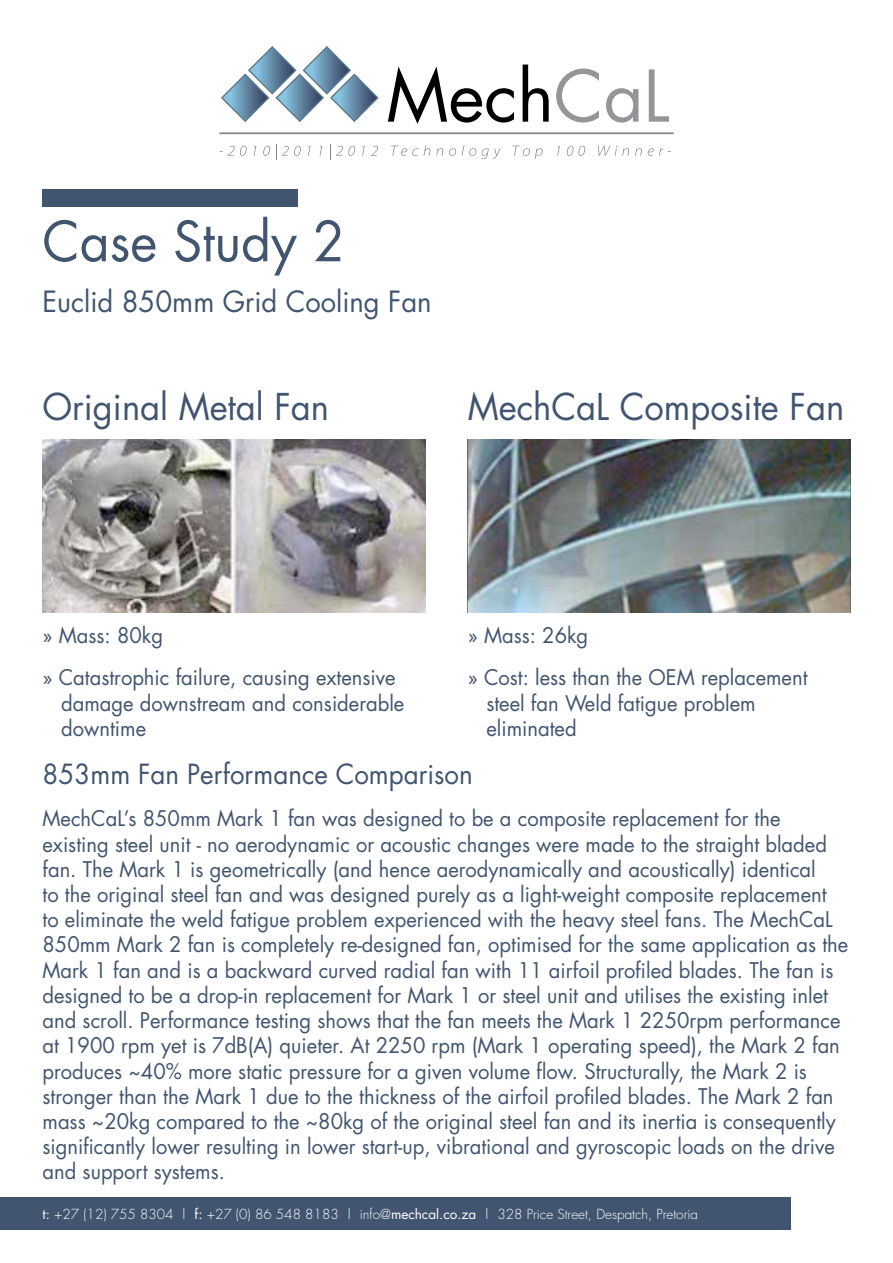
<style>
.page{position:relative;width:893px;height:1263px;background:#fff}
.page>*{position:absolute;margin:0;border:0;box-sizing:border-box;transform-origin:0 0}
.t1{font:54px "Futura";color:#415470;scale:.96 1}
.t2{font:36px "Futura";color:#415470;scale:.96 1}
.t3{font:28.5px "Futura";color:#415470;scale:.96 1}
.t4{font:27px "Futura";color:#415470;scale:.96 1}
.t5{font:21px/25.2px "Futura";color:#415470;scale:.96 1}
.t6{font:300 13.5px "Futura";color:#fff}
.s1{font-weight:400}
</style>
<div class="page">
<div style="left:43px;top:189px;width:255px;height:17px;background:#415470"></div>
<div style="left:0;top:1197px;width:791px;height:33px;background:#415470"></div>
<svg style="left:388px;top:66px;width:126px;height:58px"></svg>
<svg style="left:523px;top:65px;width:26px;height:57px"></svg>
<svg style="left:556px;top:69px;width:43px;height:54px"></svg>
<svg style="left:606px;top:88px;width:32px;height:35px"></svg>
<svg style="left:649px;top:69px;width:20px;height:53px"></svg>
<svg style="left:221px;top:46px;width:158px;height:76px"></svg>
<hr style="left:219px;top:132px;width:455px;height:2px;background:#808285">
<svg style="left:219px;top:146px;width:28px;height:10px"></svg>
<svg style="left:254px;top:146px;width:2px;height:10px"></svg>
<svg style="left:263px;top:146px;width:7px;height:10px"></svg>
<svg style="left:276px;top:144px;width:25px;height:15px"></svg>
<svg style="left:308px;top:146px;width:3px;height:10px"></svg>
<svg style="left:320px;top:146px;width:2px;height:10px"></svg>
<svg style="left:330px;top:144px;width:25px;height:15px"></svg>
<svg style="left:362px;top:146px;width:3px;height:10px"></svg>
<svg style="left:371px;top:146px;width:7px;height:10px"></svg>
<svg style="left:391px;top:145px;width:39px;height:11px"></svg>
<svg style="left:436px;top:148px;width:7px;height:8px"></svg>
<svg style="left:449px;top:148px;width:7px;height:8px"></svg>
<svg style="left:462px;top:145px;width:39px;height:14px"></svg>
<svg style="left:512px;top:146px;width:31px;height:13px"></svg>
<svg style="left:557px;top:146px;width:3px;height:10px"></svg>
<svg style="left:567px;top:146px;width:18px;height:10px"></svg>
<svg style="left:598px;top:146px;width:31px;height:10px"></svg>
<svg style="left:635px;top:148px;width:7px;height:8px"></svg>
<svg style="left:648px;top:148px;width:23px;height:8px"></svg>
<img style="left:43px;top:439px;width:382px;height:173px">
<img style="left:468px;top:439px;width:382px;height:173px">
<h1 class="t1" style="left:43px;top:204px;width:316px">Case Study 2</h1>
<h3 class="t3" style="left:43px;top:282px;width:407px">Euclid 850mm Grid Cooling Fan</h3>
<h2 class="t2" style="left:43px;top:382px;width:300px">Original Metal Fan</h2>
<h2 class="t2" style="left:468px;top:382px;width:394px">MechCaL Composite Fan</h2>
<p class="t5" style="left:43px;top:614px;width:369px;line-height:42.2px">» Mass: 80kg<br>» Catastrophic failure, causing extensive</p>
<p class="t5" style="left:61px;top:690px;width:359px">damage downstream and considerable downtime</p>
<p class="t4" style="left:43px;top:756px;width:450px">853mm Fan Performance Comparison</p>
<p class="t5" style="left:43px;top:806px;width:841px">MechCaL’s 850mm Mark 1 fan was designed to be a composite replacement for the existing steel unit - no aerodynamic or acoustic changes were made to the straight bladed fan. The Mark 1 is geometrically (and hence aerodynamically and acoustically) identical<br>to the original steel fan and was designed purely as a light-weight composite replacement<br>to eliminate the weld fatigue problem experienced with the heavy steel fans. The MechCaL 850mm Mark 2 fan is completely re-designed fan, optimised for the same application as the Mark 1 fan and is a backward curved radial fan with 11 airfoil profiled blades. The fan is designed to be a drop-in replacement for Mark 1 or steel unit and utilises the existing inlet and scroll. Performance testing shows that the fan meets the Mark 1 2250rpm performance at 1900 rpm yet is 7dB(A) quieter. At 2250 rpm (Mark 1 operating speed), the Mark 2 fan produces ~40% more static pressure for a given volume flow. Structurally, the Mark 2 is stronger than the Mark 1 due to the thickness of the airfoil profiled blades. The Mark 2 fan mass ~20kg compared to the ~80kg of the original steel fan and its inertia is consequently significantly lower resulting in lower start-up, vibrational and gyroscopic loads on the drive and support systems.</p>
<p class="t5" style="left:468px;top:614px;width:355px;line-height:42.2px">» Mass: 26kg<br>» Cost: less than the OEM replacement</p>
<p class="t5" style="left:486px;top:690px;width:282px">steel fan Weld fatigue problem eliminated</p>
<p class="t6" style="left:43px;top:1205px;width:657px"><span class="s1">t:</span> +27 (12) 755 8304 | <span class="s1">f:</span> +27 (0) 86 548 8183 | info@<span class="s1">mechcal.co.za</span> | 328 Price Street, Despatch, Pretoria</p>
</div>
